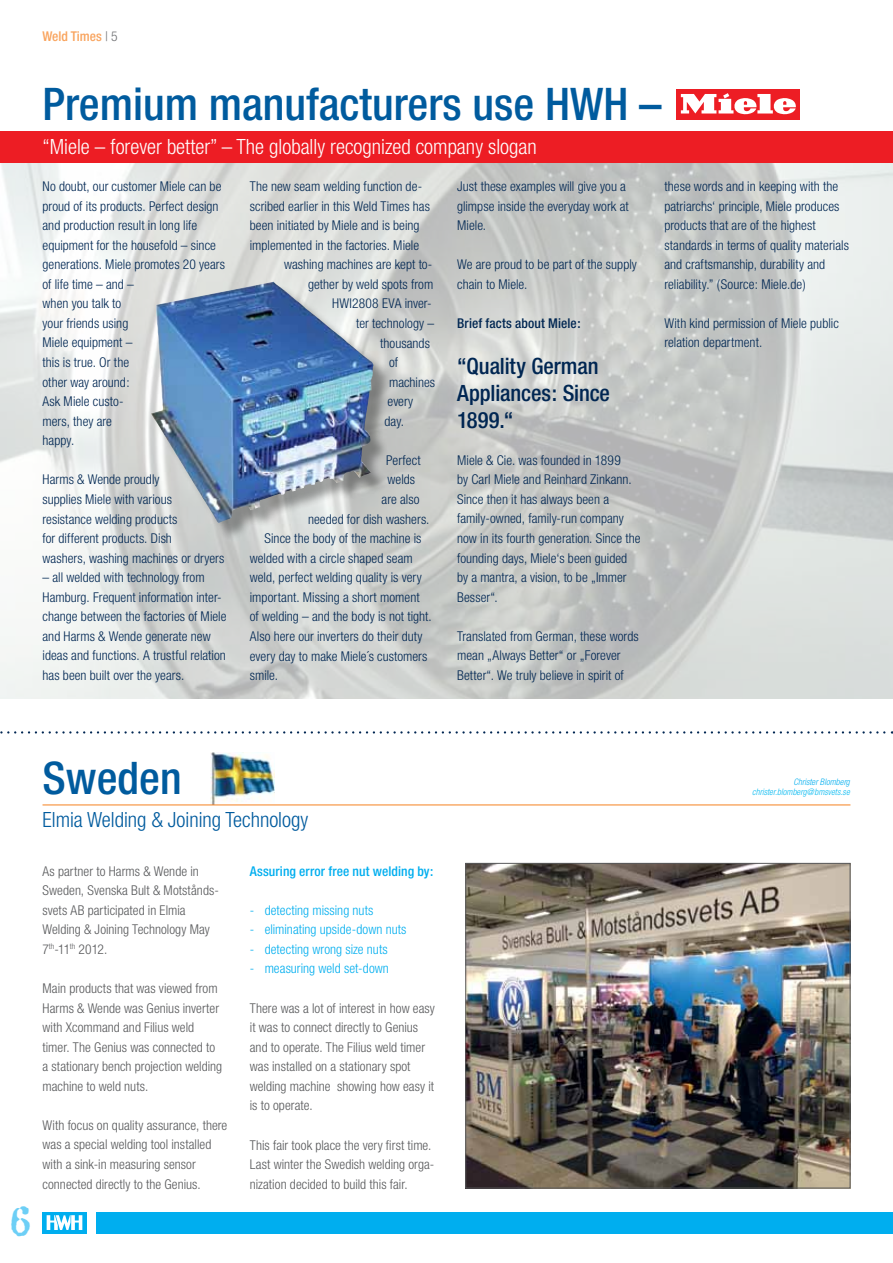
<style>
.page{position:relative;width:893px;height:1263px;background:#fff}
.page>*{position:absolute;margin:0;border:0;box-sizing:border-box;transform-origin:0 0}
.t1{font:500 condensed 45px "Helvetica Neue";color:#005b9e}
.t2{font:39px "Attic";color:#6dcff6}
.t3{font:500 condensed 22.5px/27px "Helvetica Neue";letter-spacing:-.005em;color:#002652}
.t4{font:300 condensed 21px "Helvetica Neue";color:#fff}
.t5{font:300 condensed 21px "Helvetica Neue";color:#005b9e}
.t6{font:300 condensed 13.5px/19.5px "Helvetica Neue";letter-spacing:.005em;color:#002652}
.t7{font:300 condensed 13.5px/19.5px "Helvetica Neue";letter-spacing:.005em;color:#58595b}
.t8{font:300 condensed 13.5px "Helvetica Neue";letter-spacing:.005em;color:#00aeef}
.t9{font:500 condensed 13.5px "Helvetica Neue";letter-spacing:.005em;color:#00aeef}
.t10{font:500 condensed 13.5px "Helvetica Neue";letter-spacing:.01em;color:#002652}
.t11{font:500 condensed 13.5px "Helvetica Neue";color:#f9a45e}
.t12{font:italic 300 condensed 9px "Helvetica Neue";letter-spacing:.01em;color:#00b9f1}
.t13{font:italic 300 condensed 9px "Helvetica Neue";letter-spacing:.01em;color:#00aeef}
.s1{font-weight:300;color:#6d6e71}
</style>
<div class="page">
<div style="left:43px;top:1212px;width:44px;height:21px;background:#00aeef"></div>
<svg style="left:47px;top:1215px;width:35px;height:15px"></svg>
<img style="left:0;top:163px;width:893px;height:535px">
<div style="left:0;top:131px;width:893px;height:32px;background:#ed1d24"></div>
<div style="left:97px;top:1212px;width:796px;height:21px;background:#00aeef"></div>
<svg style="left:0;top:731px;width:892px;height:2px"></svg>
<div style="left:154px;top:285px;width:238px;height:256px;background:#000;opacity:.35"></div>
<img style="left:151px;top:282px;width:222px;height:241px">
<div style="left:677px;top:89px;width:123px;height:30px;background:#ed1d24"></div>
<svg style="left:681px;top:93px;width:115px;height:22px"></svg>
<img style="left:211px;top:752px;width:63px;height:52px">
<hr style="left:43px;top:804px;width:807px;height:1px;background:#f58220">
<img style="left:467px;top:865px;width:381px;height:321px">
<div style="left:465px;top:863px;width:385px;height:325px;border:1px solid #58595b"></div>
<hr style="left:892px;top:620px;width:1px;height:568px;background:#e1f4fd">
<svg style="left:892px;top:535px;width:1px;height:109px"></svg>
<p class="t11" style="left:43px;top:28px;width:77px">Weld Times <span class="s1">| 5</span></p>
<h1 class="t1" style="left:43px;top:78px;width:621px">Premium manufacturers use HWH –</h1>
<h3 class="t4" style="left:43px;top:135px;width:496px">“Miele – forever better” – The globally recognized company slogan</h3>
<p class="t6" style="left:43px;top:176px;width:184px">No doubt, our customer Miele can be proud of its products. Perfect design and production result in long life equipment for the housefold – since generations. Miele promotes 20 years of life time – and –<br>when you talk to<br>your friends using<br>Miele equipment –<br>this is true. Or the<br>other way around:<br>Ask Miele custo-<br>mers, they are<br>happy.</p>
<p class="t6" style="left:43px;top:470px;width:183px">Harms &amp; Wende proudly<br>supplies Miele with various resistance welding products<br>for different products. Dish<br>washers, washing machines or dryers</p>
<p class="t6" style="left:43px;top:568px;width:186px">– all welded with technology from Hamburg. Frequent information inter&shy;change between the factories of Miele and Harms &amp; Wende generate new ideas and functions. A trustful relation has been built over the years.</p>
<p class="t6" style="left:250px;top:176px;width:174px">The new seam welding function de-</p>
<p class="t6" style="left:250px;top:196px;width:182px">scribed earlier in this Weld Times has</p>
<p class="t6" style="left:250px;top:215px;width:171px">been initiated by Miele and is being</p>
<p class="t6" style="left:250px;top:235px;width:171px">implemented in the factories. Miele</p>
<p class="t6" style="left:284px;top:255px;width:150px">washing machines are kept to-</p>
<p class="t6" style="left:308px;top:274px;width:127px">gether by weld spots from</p>
<p class="t6" style="left:332px;top:294px;width:101px">HWI2808 EVA inver-</p>
<p class="t6" style="left:356px;top:313px;width:80px">ter technology –</p>
<p class="t6" style="left:380px;top:333px;width:51px">thousands</p>
<p class="t6" style="left:389px;top:352px;width:11px">of</p>
<p class="t6" style="left:389px;top:372px;width:48px">machines</p>
<p class="t6" style="left:388px;top:392px;width:27px">every</p>
<p class="t6" style="left:385px;top:411px;width:21px">day.</p>
<p class="t6" style="left:386px;top:450px;width:36px">Perfect</p>
<p class="t6" style="left:388px;top:470px;width:29px">welds</p>
<p class="t6" style="left:382px;top:489px;width:39px">are also</p>
<p class="t6" style="left:308px;top:509px;width:123px">needed for dish washers.</p>
<p class="t6" style="left:265px;top:528px;width:158px">Since the body of the machine is</p>
<p class="t6" style="left:250px;top:548px;width:164px">welded with a circle shaped seam</p>
<p class="t6" style="left:250px;top:568px;width:173px">weld, perfect welding quality is very</p>
<p class="t6" style="left:250px;top:587px;width:171px">important. Missing a short moment</p>
<p class="t6" style="left:250px;top:607px;width:184px">of welding – and the body is not tight.</p>
<p class="t6" style="left:250px;top:626px;width:174px">Also here our inverters do their duty</p>
<p class="t6" style="left:250px;top:646px;width:179px">every day to make Miele´s customers</p>
<p class="t6" style="left:250px;top:665px;width:30px">smile.</p>
<p class="t6" style="left:457px;top:176px;width:173px">Just these examples will give you a glimpse inside the everyday work at<br>Miele.</p>
<p class="t6" style="left:457px;top:255px;width:181px">We are proud to be part of the supply chain to Miele.</p>
<p class="t10" style="left:457px;top:315px;width:125px">Brief facts about Miele:</p>
<h3 class="t3" style="left:457px;top:353px;width:154px">“Quality German<br>Appliances: Since<br>1899.“</h3>
<p class="t6" style="left:457px;top:450px;width:185px">Miele &amp; Cie. was founded in 1899<br>by Carl Miele and Reinhard Zinkann.<br>Since then it has always been a family-owned, family-run company now in its fourth generation. Since the founding days, Miele‘s been guided by a mantra, a vision, to be „Immer<br>Besser“.</p>
<p class="t6" style="left:457px;top:626px;width:183px">Translated from German, these words mean „Always Better“ or „Forever<br>Better“. We truly believe in spirit of</p>
<p class="t6" style="left:664px;top:176px;width:186px">these words and in keeping with the patriarchs‘ principle, Miele produces products that are of the highest standards in terms of quality materials and craftsmanship, durability and reliability.” (Source: Miele.de)</p>
<p class="t6" style="left:664px;top:313px;width:176px">With kind permission of Miele public relation department.</p>
<h1 class="t1" style="left:43px;top:751px;width:141px">Sweden</h1>
<h3 class="t5" style="left:43px;top:808px;width:267px">Elmia Welding &amp; Joining Technology</h3>
<h2 class="t2" style="left:9px;top:1193px;width:25px">6</h2>
<p class="t7" style="left:43px;top:861px;width:178px">As partner to Harms &amp; Wende in<br>Sweden, Svenska Bult &amp; Motstånds&shy;svets AB participated in Elmia<br>Welding &amp; Joining Technology May<br>7<sup>th</sup>-11<sup>th</sup> 2012.</p>
<p class="t7" style="left:43px;top:978px;width:181px">Main products that was viewed from<br>Harms &amp; Wende was Genius inverter with Xcommand and Filius weld timer. The Genius was connected to a stationary bench projection welding machine to weld nuts.</p>
<p class="t7" style="left:43px;top:1115px;width:186px">With focus on quality assurance, there was a special welding tool installed with a sink-in measuring sensor connected directly to the Genius.</p>
<p class="t9" style="left:250px;top:863px;width:185px">Assuring error free nut welding by:</p>
<p class="t8" style="left:250px;top:902px;width:125px">- detecting missing nuts</p>
<p class="t8" style="left:250px;top:922px;width:158px">- eliminating upside-down nuts</p>
<p class="t8" style="left:250px;top:941px;width:139px">- detecting wrong size nuts</p>
<p class="t8" style="left:250px;top:961px;width:141px">- measuring weld set-down</p>
<p class="t7" style="left:250px;top:998px;width:187px">There was a lot of interest in how easy it was to connect directly to Genius and to operate. The Filius weld timer was installed on a stationary spot welding machine showing how easy it is to operate.</p>
<p class="t7" style="left:250px;top:1135px;width:186px">This fair took place the very first time.<br>Last winter the Swedish welding orga&shy;nization decided to build this fair.</p>
<p class="t13" style="left:793px;top:776px;width:58px">Christer Blomberg</p>
<p class="t12" style="left:752px;top:787px;width:99px">christer.blomberg@bmsvets.se</p>
</div>
